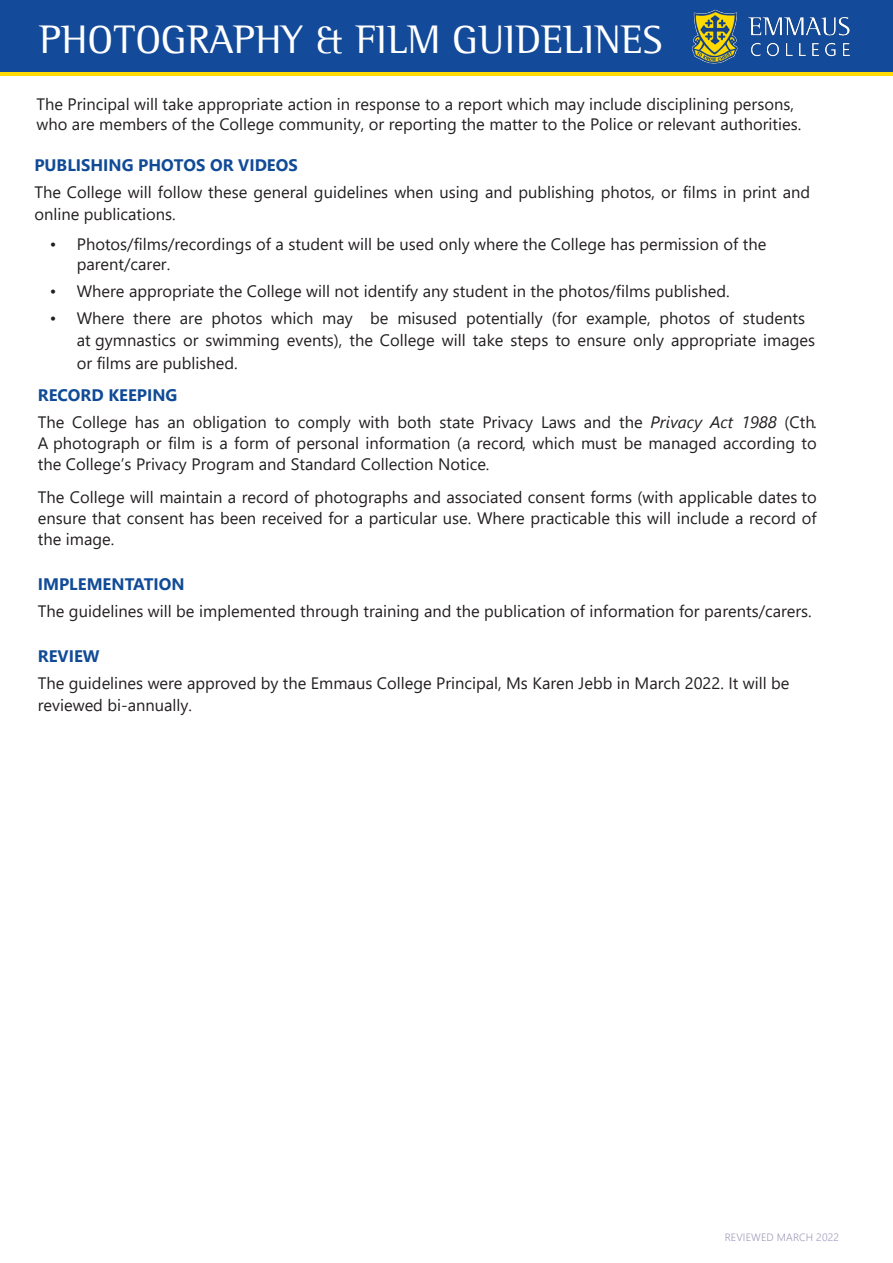
<style>
.page{position:relative;width:893px;height:1263px;background:#fff}
.page>*{position:absolute;margin:0;border:0;box-sizing:border-box;transform-origin:0 0}
.t1{font:40.95px "Agfa Rotis Semi Serif";color:#fff}
.t2{font:700 16.65px "Segoe UI";color:#114b97}
.t3{font:16.5px/22.5px "Segoe UI";color:#231f20}
.t4{font:300 10.65px "Segoe UI";letter-spacing:.01em;color:#a09cba}
.s1{font-style:italic}
</style>
<div class="page">
<div style="left:0;top:0;width:893px;height:73px;background:#134a9a"></div>
<hr style="left:0;top:73px;width:893px;height:3px;background:#ffdb03">
<img style="left:691px;top:9px;width:159px;height:55px">
<p class="t1" style="left:39px;top:15px;width:625px">PHOTOGRAPHY &amp; FILM GUIDELINES</p>
<p class="t3" style="left:37px;top:93px;width:766px;line-height:19.8px">The Principal will take appropriate action in response to a report which may include disciplining persons, who are members of the College community, or reporting the matter to the Police or relevant authorities.</p>
<p class="t2" style="left:34px;top:149px;width:265px">PUBLISHING PHOTOS OR VIDEOS</p>
<p class="t3" style="left:34px;top:179px;width:777px">The College will follow these general guidelines when using and publishing photos, or films in print and online publications.</p>
<p class="t3" style="left:77px;top:233px;width:691px;line-height:19.8px;text-indent:-27px">• Photos/films/recordings of a student will be used only where the College has permission of the parent/carer.</p>
<p class="t3" style="left:50px;top:278px;width:682px">• Where appropriate the College will not identify any student in the photos/films published.</p>
<p class="t3" style="left:77px;top:305px;width:740px;text-indent:-27px">• Where there are photos which may be misused potentially (for example, photos of students at gymnastics or swimming events), the College will take steps to ensure only appropriate images or films are published.</p>
<p class="t2" style="left:38px;top:379px;width:141px">RECORD KEEPING</p>
<p class="t3" style="left:38px;top:410px;width:780px;line-height:21px;text-align:justify">The College has an obligation to comply with both state Privacy Laws and the <span class="s1">Privacy Act 1988</span> (Cth.<br>A photograph or film is a form of personal information (a record, which must be managed according to the College’s Privacy Program and Standard Collection Notice.</p>
<p class="t3" style="left:38px;top:485px;width:780px;line-height:21px;text-align:justify">The College will maintain a record of photographs and associated consent forms (with applicable dates to ensure that consent has been received for a particular use. Where practicable this will include a record of the image.</p>
<p class="t2" style="left:38px;top:568px;width:148px">IMPLEMENTATION</p>
<p class="t3" style="left:38px;top:598px;width:775px">The guidelines will be implemented through training and the publication of information for parents/carers.</p>
<p class="t2" style="left:38px;top:640px;width:63px">REVIEW</p>
<p class="t3" style="left:38px;top:670px;width:753px">The guidelines were approved by the Emmaus College Principal, Ms Karen Jebb in March 2022. It will be reviewed bi-annually.</p>
<p class="t4" style="left:725px;top:1227px;width:116px">REVIEWED MARCH 2022</p>
</div>
